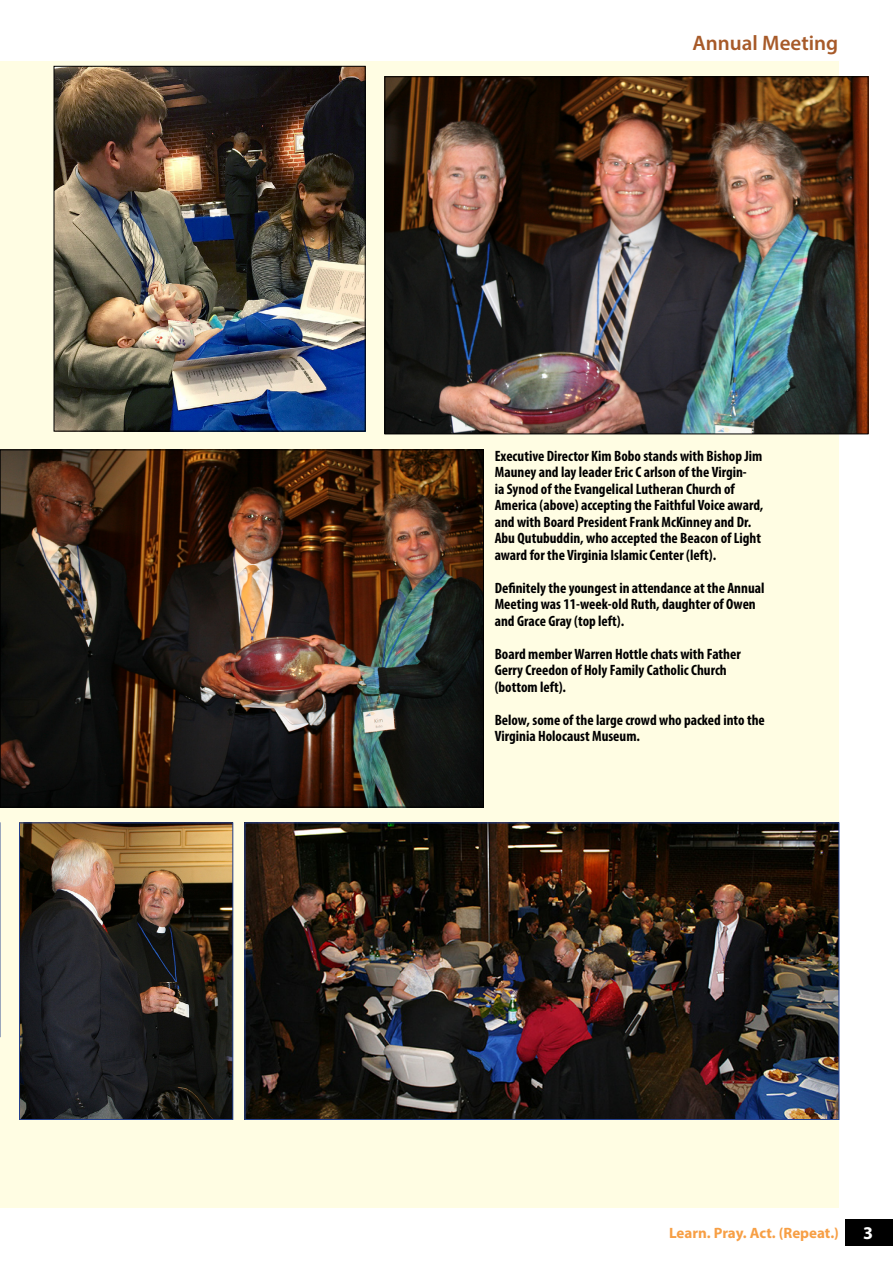
<style>
.page{position:relative;width:893px;height:1263px;background:#fff}
.page>*{position:absolute;margin:0;border:0;box-sizing:border-box;transform-origin:0 0}
.t1{font:600 21px "Myriad Pro";color:#a75a29}
.t2{font:700 18px "Myriad Pro";color:#fff}
.t3{font:700 condensed 15px/16.5px "Myriad Pro";color:#000}
.t4{font:700 15px "Myriad Pro";color:#f79f45}
</style>
<div class="page">
<div style="left:0;top:61px;width:838px;height:1146px;background:#fffde3"></div>
<div style="left:846px;top:1219px;width:47px;height:26px;background:#000"></div>
<img style="left:386px;top:78px;width:480px;height:354px">
<img style="left:2px;top:451px;width:480px;height:354px">
<img style="left:56px;top:68px;width:308px;height:361px">
<div style="left:54px;top:66px;width:312px;height:365px;border:1px solid #000"></div>
<img style="left:247px;top:824px;width:590px;height:294px">
<div style="left:245px;top:822px;width:594px;height:298px;border:1px solid #25408f"></div>
<img style="left:21px;top:824px;width:210px;height:294px">
<div style="left:19px;top:822px;width:214px;height:298px;border:1px solid #25408f"></div>
<svg style="left:0;top:822px;width:1px;height:215px"></svg>
<h1 class="t1" style="left:693px;top:29px;width:147px">Annual Meeting</h1>
<p class="t3" style="left:495px;top:447px;width:270px">Executive Director Kim Bobo stands with Bishop Jim Mauney and lay leader Eric C arlson of the Virgin-<br>ia Synod of the Evangelical Lutheran Church of America (above) accepting the Faithful Voice award, and with Board President Frank McKinney and Dr.<br>Abu Qutubuddin, who accepted the Beacon of Light award for the Virginia Islamic Center (left).</p>
<p class="t3" style="left:495px;top:579px;width:271px">Definitely the youngest in attendance at the Annual<br>Meeting was 11-week-old Ruth, daughter of Owen and Grace Gray (top left).</p>
<p class="t3" style="left:495px;top:645px;width:248px">Board member Warren Hottle chats with Father<br>Gerry Creedon of Holy Family Catholic Church (bottom left).</p>
<p class="t3" style="left:495px;top:711px;width:272px">Below, some of the large crowd who packed into the<br>Virginia Holocaust Museum.</p>
<p class="t4" style="left:669px;top:1223px;width:171px">Learn. Pray. Act. (Repeat.)</p>
<p class="t2" style="left:863px;top:1221px;width:11px">3</p>
</div>
